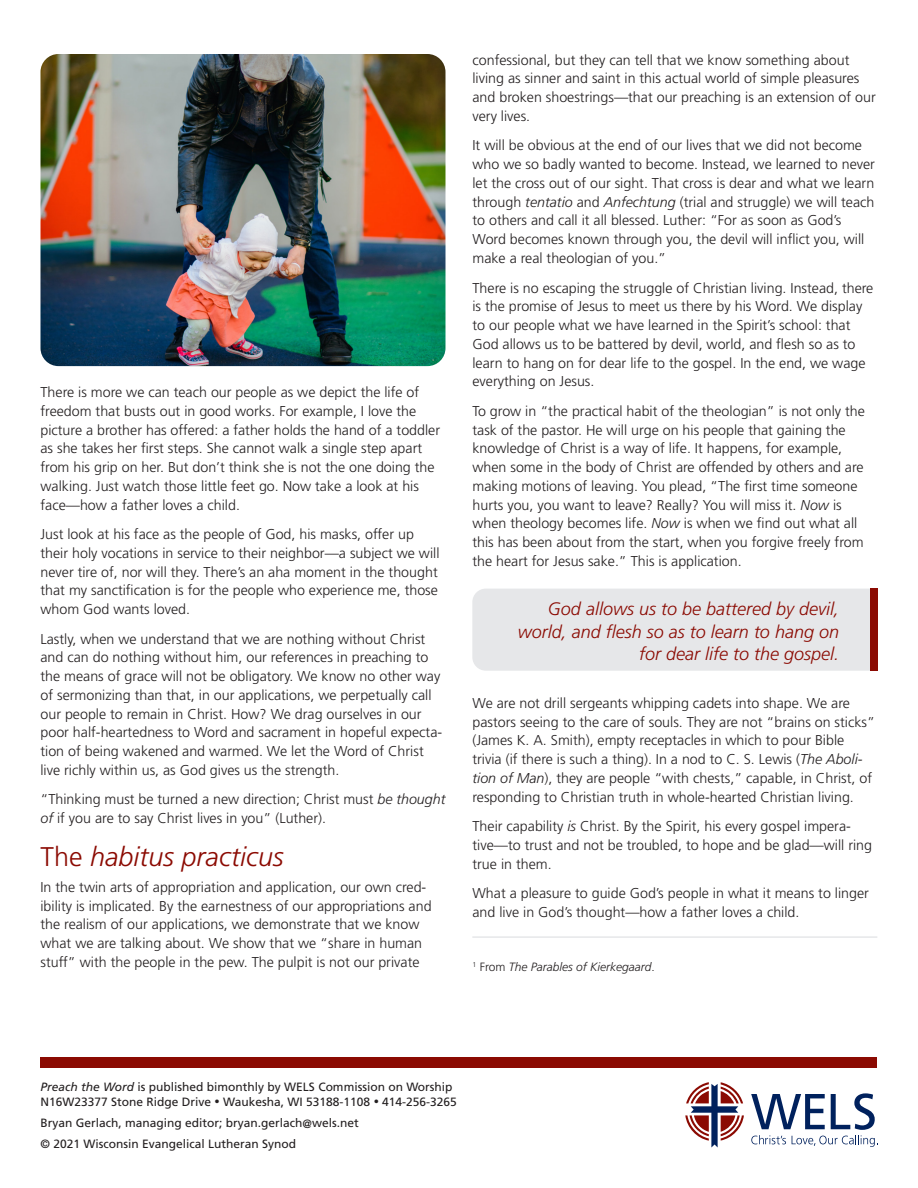
<style>
.page{position:relative;width:918px;height:1188px;background:#fff}
.page>*{position:absolute;margin:0;border:0;box-sizing:border-box;transform-origin:0 0}
.Subheads{font:italic 300 27px "Frutiger LT Std";color:#8b0a02}
.t1{font:italic 300 18px/22.5px "Frutiger LT Std";color:#8b0a02;text-align:right}
._9_5_Body_Text{font:300 14.25px/18.8px "Frutiger LT Std";color:#231f20}
._9_5_Body_Text-2{font:12px/15px "Frutiger LT Std";color:#231f20}
._9_5_Body_Text-3{font:italic 300 12px "Frutiger LT Std";color:#231f20}
.s1{font-style:italic}
.s2{font-style:normal}
.s3{font-size:10.5px}
</style>
<div class="page">
<div style="left:40px;top:1058px;width:838px;height:10px;background:#8b0a02"></div>
<svg style="left:685px;top:1082px;width:59px;height:66px"></svg>
<svg style="left:751px;top:1093px;width:127px;height:54px"></svg>
<hr style="left:472px;top:936px;width:405px;height:2px;background:#e6e7e9">
<img style="left:40px;top:54px;width:406px;height:312px">
<div style="left:472px;top:589px;width:398px;height:82px;background:#e6e7e9"></div>
<div style="left:870px;top:589px;width:8px;height:82px;background:#8b0a02"></div>
<p class="_9_5_Body_Text" style="left:40px;top:383px;width:401px">There is more we can teach our people as we depict the life of freedom that busts out in good works. For example, I love the picture a brother has offered: a father holds the hand of a toddler as she takes her first steps. She cannot walk a single step apart from his grip on her. But don’t think she is not the one doing the walking. Just watch those little feet go. Now take a look at his face—how a father loves a child.</p>
<p class="_9_5_Body_Text" style="left:40px;top:525px;width:401px">Just look at his face as the people of God, his masks, offer up their holy vocations in service to their neighbor—a subject we will never tire of, nor will they. There’s an aha moment in the thought that my sanctification is for the people who experience me, those whom God wants loved.</p>
<p class="_9_5_Body_Text" style="left:40px;top:630px;width:403px">Lastly, when we understand that we are nothing without Christ and can do nothing without him, our references in preaching to the means of grace will not be obligatory. We know no other way of sermonizing than that, in our applications, we perpetually call our people to remain in Christ. How? We drag ourselves in our poor half-heartedness to Word and sacrament in hopeful expecta&shy;tion of being wakened and warmed. We let the Word of Christ live richly within us, as God gives us the strength.</p>
<p class="_9_5_Body_Text" style="left:40px;top:790px;width:407px">“Thinking must be turned a new direction; Christ must <span class="s1">be thought of</span> if you are to say Christ lives in you” (Luther).</p>
<p class="Subheads" style="left:40px;top:842px;width:245px"><span class="s2">The</span> habitus practicus</p>
<p class="_9_5_Body_Text" style="left:40px;top:878px;width:393px">In the twin arts of appropriation and application, our own cred&shy;ibility is implicated. By the earnestness of our appropriations and the realism of our applications, we demonstrate that we know what we are talking about. We show that we “share in human stuff” with the people in the pew. The pulpit is not our private</p>
<p class="_9_5_Body_Text" style="left:472px;top:51px;width:405px">confessional, but they can tell that we know something about living as sinner and saint in this actual world of simple pleasures and broken shoestrings—that our preaching is an extension of our very lives.</p>
<p class="_9_5_Body_Text" style="left:472px;top:136px;width:404px">It will be obvious at the end of our lives that we did not become who we so badly wanted to become. Instead, we learned to never let the cross out of our sight. That cross is dear and what we learn through <span class="s1">tentatio</span> and <span class="s1">Anfechtung</span> (trial and struggle) we will teach to others and call it all blessed. Luther: “For as soon as God’s Word becomes known through you, the devil will inflict you, will make a real theologian of you.”</p>
<p class="_9_5_Body_Text" style="left:472px;top:278px;width:402px">There is no escaping the struggle of Christian living. Instead, there is the promise of Jesus to meet us there by his Word. We display to our people what we have learned in the Spirit’s school: that God allows us to be battered by devil, world, and flesh so as to learn to hang on for dear life to the gospel. In the end, we wage everything on Jesus.</p>
<p class="_9_5_Body_Text" style="left:472px;top:402px;width:394px">To grow in “the practical habit of the theologian” is not only the task of the pastor. He will urge on his people that gaining the knowledge of Christ is a way of life. It happens, for example, when some in the body of Christ are offended by others and are making motions of leaving. You plead, “The first time someone hurts you, you want to leave? Really? You will miss it. <span class="s1">Now</span> is when theology becomes life. <span class="s1">Now</span> is when we find out what all this has been about from the start, when you forgive freely from the heart for Jesus sake.” This is application.</p>
<p class="t1" style="left:518px;top:598px;width:323px">God allows us to be battered by devil, world, and flesh so as to learn to hang on for dear life to the gospel.</p>
<p class="_9_5_Body_Text" style="left:472px;top:694px;width:404px">We are not drill sergeants whipping cadets into shape. We are pastors seeing to the care of souls. They are not “brains on sticks” (James K. A. Smith), empty receptacles in which to pour Bible trivia (if there is such a thing). In a nod to C. S. Lewis (<span class="s1">The Aboli&shy;tion of Man</span>), they are people “with chests,” capable, in Christ, of responding to Christian truth in whole-hearted Christian living.</p>
<p class="_9_5_Body_Text" style="left:472px;top:817px;width:401px">Their capability <span class="s1">is</span> Christ. By the Spirit, his every gospel impera&shy;tive—to trust and not be troubled, to hope and be glad—will ring true in them.</p>
<p class="_9_5_Body_Text" style="left:472px;top:884px;width:398px">What a pleasure to guide God’s people in what it means to linger and live in God’s thought—how a father loves a child.</p>
<p class="_9_5_Body_Text-3" style="left:472px;top:960px;width:184px"><sup>1</sup> <span class="s2">From</span> The Parables of Kierkegaard<span class="s2">.</span></p>
<p class="_9_5_Body_Text-2" style="left:40px;top:1080px;width:418px"><span class="s1">Preach the Word</span> is published bimonthly by WELS Commission on Worship<br>N16W23377 Stone Ridge Drive <span class="s3">•</span> Waukesha, WI 53188-1108 <span class="s3">•</span> 414-256-3265</p>
<p class="_9_5_Body_Text-2" style="left:40px;top:1113px;width:320px;line-height:21px">Bryan Gerlach, managing editor; bryan.gerlach@wels.net © 2021 Wisconsin Evangelical Lutheran Synod</p>
</div>
